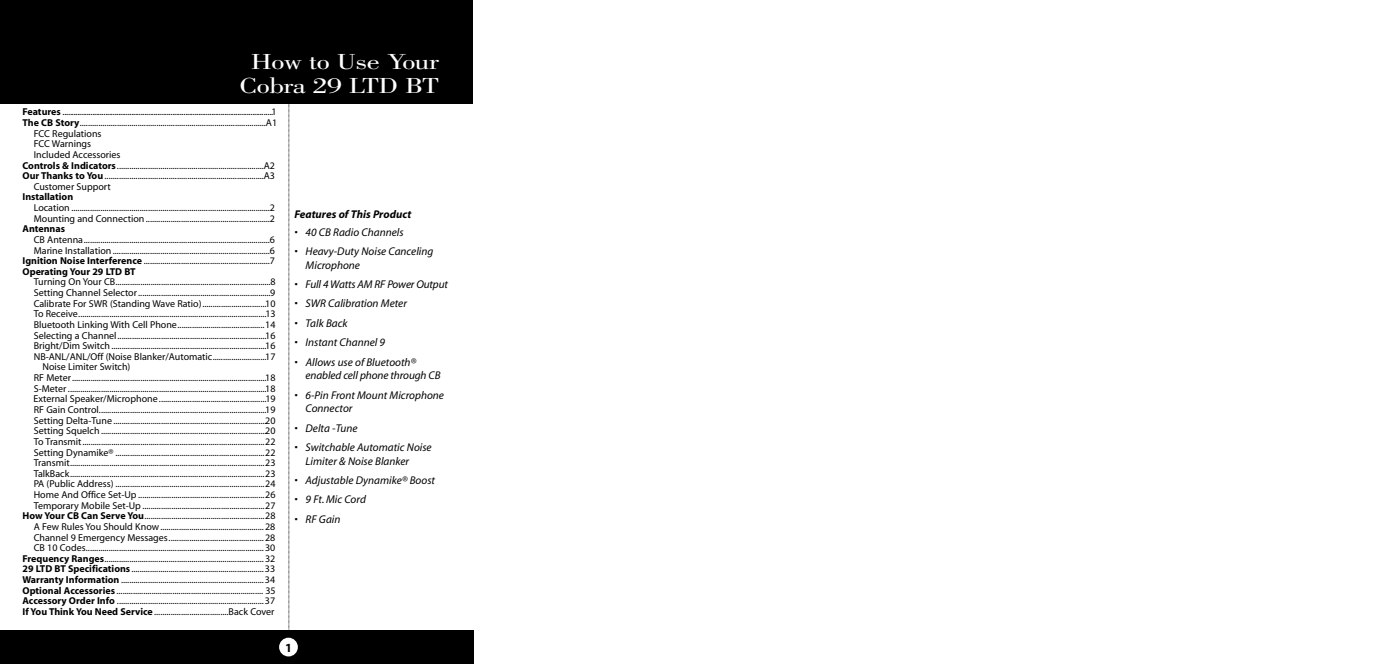
<style>
.page{position:relative;width:1384px;height:664px;background:#fff}
.page>*{position:absolute;margin:0;border:0;box-sizing:border-box;transform-origin:0 0}
.t1{font:22.5px/23.8px "Bodoni";letter-spacing:-.015em;color:#fff;text-align:center;scale:1.3 1}
.t2{font:700 12.5px "Myriad";color:#000}
.t3{font:italic 11.25px/13.8px "Myriad";color:#000}
.t4{font:italic 700 11.25px "Myriad";color:#000}
.t5{font:10px/10.6px "Myriad";color:#000}
.t6{font:700 10px "Myriad";color:#000}
.s1{font-weight:700}
</style>
<div class="page">
<div style="left:0;top:0;width:472px;height:104px;background:#000"></div>
<svg style="left:289px;top:104px;width:1px;height:526px"></svg>
<div style="left:0;top:630px;width:474px;height:34px;background:#000"></div>
<div style="left:279px;top:637px;width:19px;height:19px;background:#fff;border-radius:50%"></div>
<h1 class="t1" style="left:239px;top:52px;width:155px">How to Use Your<br>Cobra 29 LTD BT</h1>
<p class="t5" style="left:22px;top:108px;width:256px"><span class="s1">Features</span> .................................................................................................................1</p>
<p class="t5" style="left:22px;top:118px;width:256px"><span class="s1">The CB Story</span>..........................................................................................A1</p>
<p class="t5" style="left:34px;top:129px;width:69px">FCC Regulations</p>
<p class="t5" style="left:34px;top:139px;width:59px">FCC Warnings</p>
<p class="t5" style="left:34px;top:150px;width:88px">Included Accessories</p>
<p class="t5" style="left:23px;top:161px;width:254px"><span class="s1">Controls &amp; Indicators</span>.......................................................................A2</p>
<p class="t5" style="left:22px;top:171px;width:254px"><span class="s1">Our Thanks to You</span>.............................................................................A3</p>
<p class="t5" style="left:34px;top:182px;width:78px">Customer Support</p>
<p class="t6" style="left:23px;top:193px;width:52px">Installation</p>
<p class="t5" style="left:34px;top:203px;width:243px">Location ................................................................................................2<br>Mounting and Connection ............................................................2</p>
<p class="t6" style="left:23px;top:225px;width:44px">Antennas</p>
<p class="t5" style="left:34px;top:235px;width:243px">CB Antenna..........................................................................................6</p>
<p class="t5" style="left:34px;top:246px;width:243px">Marine Installation............................................................................6</p>
<p class="t5" style="left:23px;top:256px;width:254px"><span class="s1">Ignition Noise Interference</span> .............................................................7</p>
<p class="t6" style="left:23px;top:268px;width:115px">Operating Your 29 LTD BT</p>
<p class="t5" style="left:34px;top:278px;width:243px">Turning On Your CB...........................................................................8</p>
<p class="t5" style="left:34px;top:288px;width:243px">Setting Channel Selector................................................................9</p>
<p class="t5" style="left:34px;top:299px;width:243px">Calibrate For SWR (Standing Wave Ratio)...............................10</p>
<p class="t5" style="left:34px;top:309px;width:243px">To Receive...........................................................................................13</p>
<p class="t5" style="left:34px;top:320px;width:243px">Bluetooth Linking With Cell Phone..........................................14</p>
<p class="t5" style="left:34px;top:331px;width:243px">Selecting a Channel........................................................................16</p>
<p class="t5" style="left:34px;top:341px;width:243px">Bright/Dim Switch...........................................................................16</p>
<p class="t5" style="left:34px;top:352px;width:243px">NB-ANL/ANL/Off (Noise Blanker/Automatic..........................17</p>
<p class="t5" style="left:42px;top:363px;width:89px">Noise Limiter Switch)</p>
<p class="t5" style="left:34px;top:373px;width:243px">RF Meter..............................................................................................18</p>
<p class="t5" style="left:34px;top:384px;width:243px">S-Meter................................................................................................18</p>
<p class="t5" style="left:34px;top:394px;width:244px">External Speaker/Microphone....................................................19</p>
<p class="t5" style="left:34px;top:405px;width:243px">RF Gain Control.................................................................................19</p>
<p class="t5" style="left:34px;top:416px;width:243px">Setting Delta-Tune ..........................................................................20</p>
<p class="t5" style="left:34px;top:426px;width:243px">Setting Squelch................................................................................20</p>
<p class="t5" style="left:34px;top:437px;width:243px">To Transmit........................................................................................22</p>
<p class="t5" style="left:34px;top:448px;width:243px">Setting Dynamike® ........................................................................22</p>
<p class="t5" style="left:34px;top:458px;width:243px">Transmit..............................................................................................23</p>
<p class="t5" style="left:34px;top:469px;width:243px">TalkBack..............................................................................................23</p>
<p class="t5" style="left:34px;top:479px;width:243px">PA (Public Address) ........................................................................24</p>
<p class="t5" style="left:34px;top:490px;width:243px">Home And Office Set-Up .............................................................26</p>
<p class="t5" style="left:34px;top:501px;width:243px">Temporary Mobile Set-Up...........................................................27</p>
<p class="t5" style="left:22px;top:511px;width:254px"><span class="s1">How Your CB Can Serve You</span>..........................................................28</p>
<p class="t5" style="left:34px;top:522px;width:243px">A Few Rules You Should Know..................................................28</p>
<p class="t5" style="left:34px;top:533px;width:243px">Channel 9 Emergency Messages..............................................28</p>
<p class="t5" style="left:34px;top:543px;width:243px">CB 10 Codes......................................................................................30</p>
<p class="t5" style="left:22px;top:554px;width:254px"><span class="s1">Frequency Ranges</span>.............................................................................32</p>
<p class="t5" style="left:22px;top:564px;width:254px"><span class="s1">29 LTD BT Specifications</span> ................................................................33</p>
<p class="t5" style="left:22px;top:575px;width:254px"><span class="s1">Warranty Information</span> .....................................................................34</p>
<p class="t5" style="left:22px;top:586px;width:255px"><span class="s1">Optional Accessories</span> ....................................................................... 35</p>
<p class="t5" style="left:22px;top:596px;width:254px"><span class="s1">Accessory Order Info</span> .......................................................................37</p>
<p class="t5" style="left:22px;top:607px;width:253px"><span class="s1">If You Think You Need Service</span>....................................Back Cover</p>
<p class="t4" style="left:294px;top:210px;width:118px">Features of This Product</p>
<p class="t3" style="left:294px;top:226px;width:111px">• 40 CB Radio Channels</p>
<p class="t3" style="left:306px;top:245px;width:129px;text-indent:-11px">• Heavy-Duty Noise Canceling<br>Microphone</p>
<p class="t3" style="left:294px;top:278px;width:155px">• Full 4 Watts AM RF Power Output</p>
<p class="t3" style="left:294px;top:298px;width:114px">• SWR Calibration Meter</p>
<p class="t3" style="left:294px;top:317px;width:55px">• Talk Back</p>
<p class="t3" style="left:294px;top:336px;width:92px">• Instant Channel 9</p>
<p class="t3" style="left:306px;top:356px;width:136px;text-indent:-11px">• Allows use of Bluetooth® enabled cell phone through CB</p>
<p class="t3" style="left:306px;top:389px;width:140px;text-indent:-11px">• 6-Pin Front Mount Microphone<br>Connector</p>
<p class="t3" style="left:294px;top:422px;width:65px">• Delta -Tune</p>
<p class="t3" style="left:306px;top:441px;width:128px;text-indent:-11px">• Switchable Automatic Noise<br>Limiter &amp; Noise Blanker</p>
<p class="t3" style="left:294px;top:474px;width:142px">• Adjustable Dynamike® Boost</p>
<p class="t3" style="left:294px;top:494px;width:73px">• 9 Ft.Mic Cord</p>
<p class="t3" style="left:294px;top:513px;width:48px">• RF Gain</p>
<p class="t2" style="left:285px;top:642px;width:8px">1</p>
</div>
